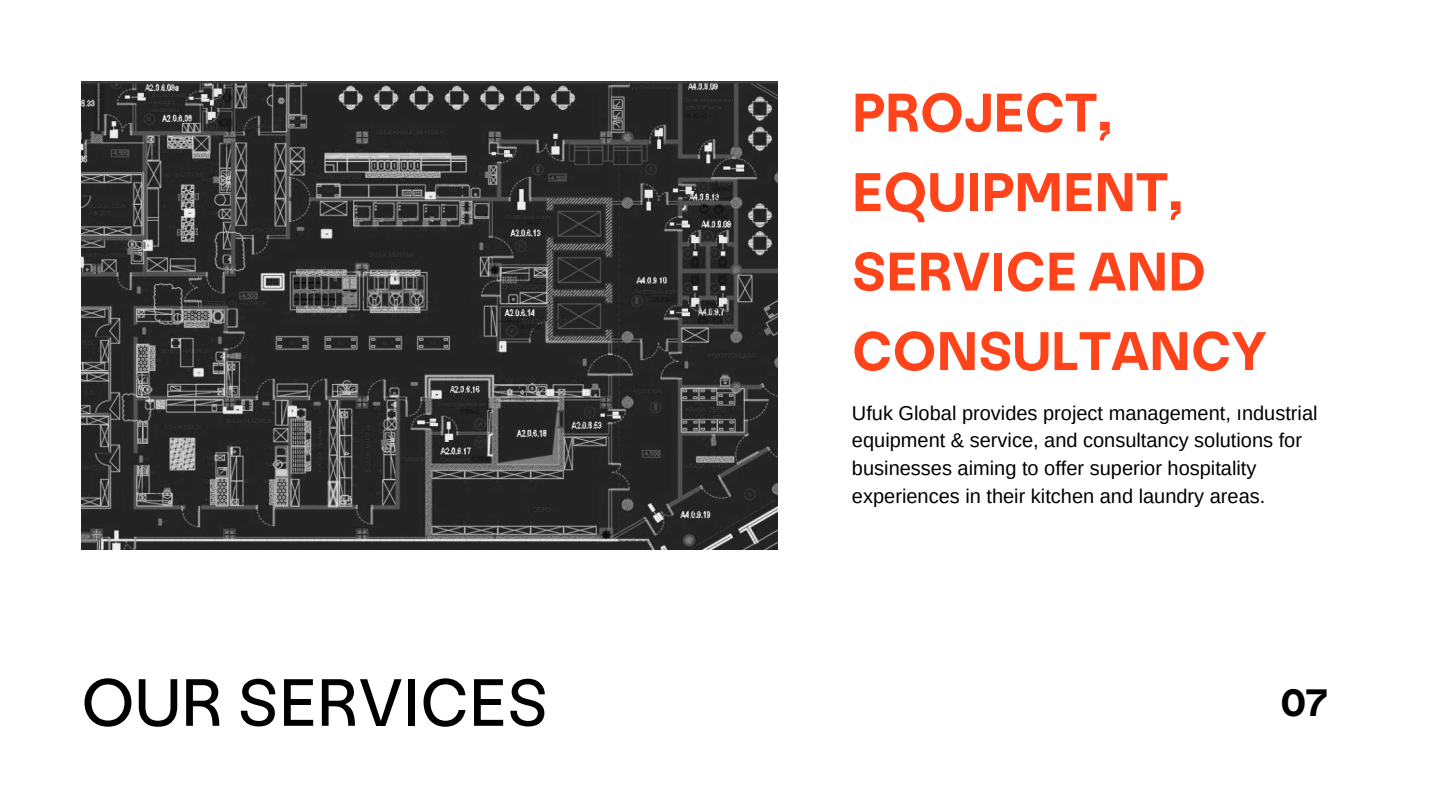
<style>
.page{position:relative;width:1440px;height:810px;background:#fff}
.page>*{position:absolute;margin:0;border:0;box-sizing:border-box;transform-origin:0 0}
.t1{font:70px "NN Nouvelle Grotesk STD";color:#000}
.t2{font:700 57px/79.5px "NN Nouvelle Grotesk STD";color:#ff431b}
.t3{font:700 40.1px "NN Nouvelle Grotesk STD";color:#000}
.t4{font:20px/27.8px "Arimo";color:#000}
</style>
<div class="page">
<img style="left:81px;top:81px;width:697px;height:469px">
<h2 class="t2" style="left:852px;top:75px;width:416px">PROJECT,<br>EQUIPMENT,<br>SERVICE AND<br>CONSULTANCY</h2>
<p class="t4" style="left:852px;top:399px;width:467px">Ufuk Global provides project management, ındustrial equipment &amp; service, and consultancy solutions for businesses aiming to offer superior hospitality experiences in their kitchen and laundry areas.</p>
<h1 class="t1" style="left:81px;top:663px;width:469px">OUR SERVICES</h1>
<h3 class="t3" style="left:1280px;top:680px;width:49px">07</h3>
</div>
